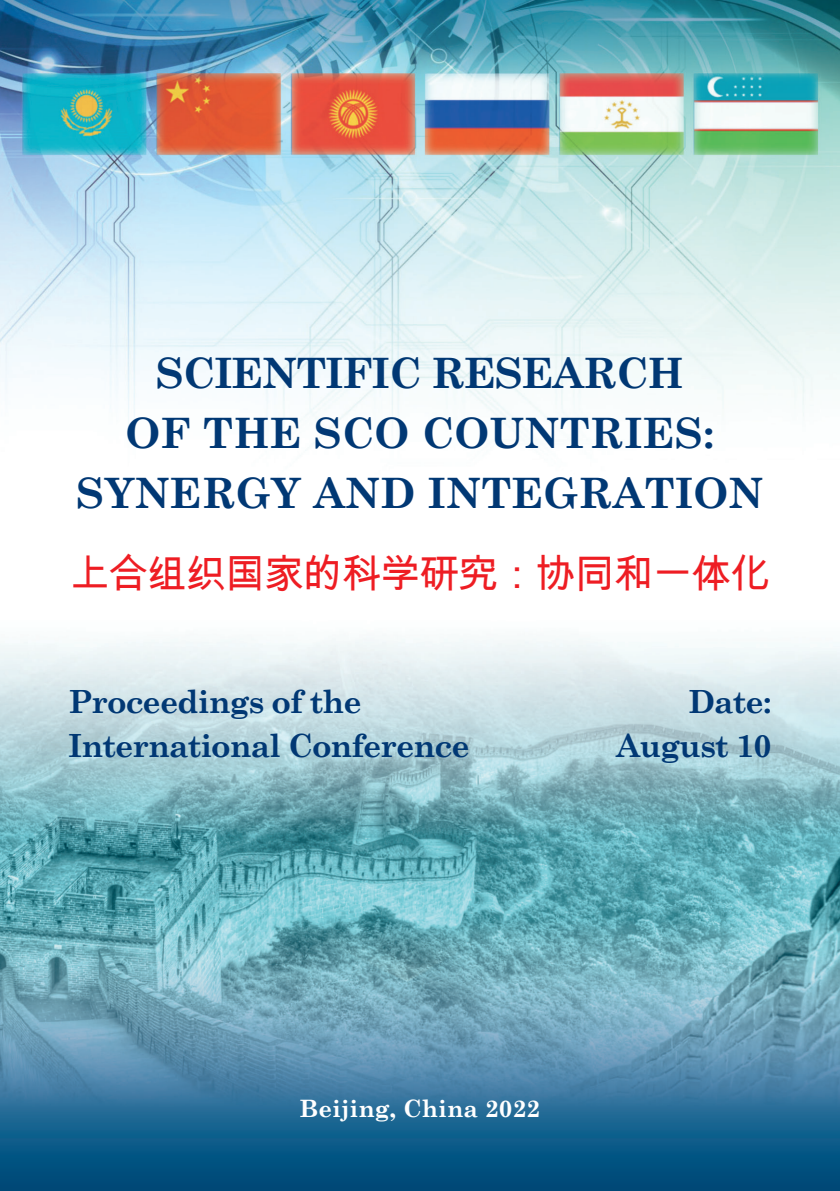
<style>
.page{position:relative;width:840px;height:1191px;background:#fff}
.page>*{position:absolute;margin:0;border:0;box-sizing:border-box;transform-origin:0 0}
.t1{font:700 42px "Century Schoolbook";color:#013874}
.t2{font:700 42px "Century Schoolbook";letter-spacing:-.03em;color:#013874}
.t3{font:40px "Arial Unicode MS";letter-spacing:-.03em;color:#ee1d23}
.t4{font:700 32px "Century Schoolbook";letter-spacing:-.03em;color:#013874}
.t5{font:700 24px "Century Schoolbook";color:#fff}
</style>
<div class="page">
<img style="left:0;top:0;width:839px;height:1191px">
<p class="t2" style="left:156px;top:341px;width:529px">SCIENTIFIC RESEARCH</p>
<p class="t1" style="left:125px;top:400px;width:590px">OF THE SCO COUNTRIES:</p>
<p class="t1" style="left:76px;top:460px;width:688px">SYNERGY AND INTEGRATION</p>
<p class="t3" style="left:70px;top:545px;width:701px">上合组织国家的科学研究：协同和一体化</p>
<p class="t4" style="left:68px;top:676px;width:295px">Proceedings of the</p>
<p class="t4" style="left:68px;top:720px;width:403px">International Conference</p>
<p class="t4" style="left:688px;top:676px;width:85px">Date:</p>
<p class="t4" style="left:615px;top:720px;width:157px">August 10</p>
<p class="t5" style="left:299px;top:1089px;width:242px">Beijing, China 2022</p>
</div>
